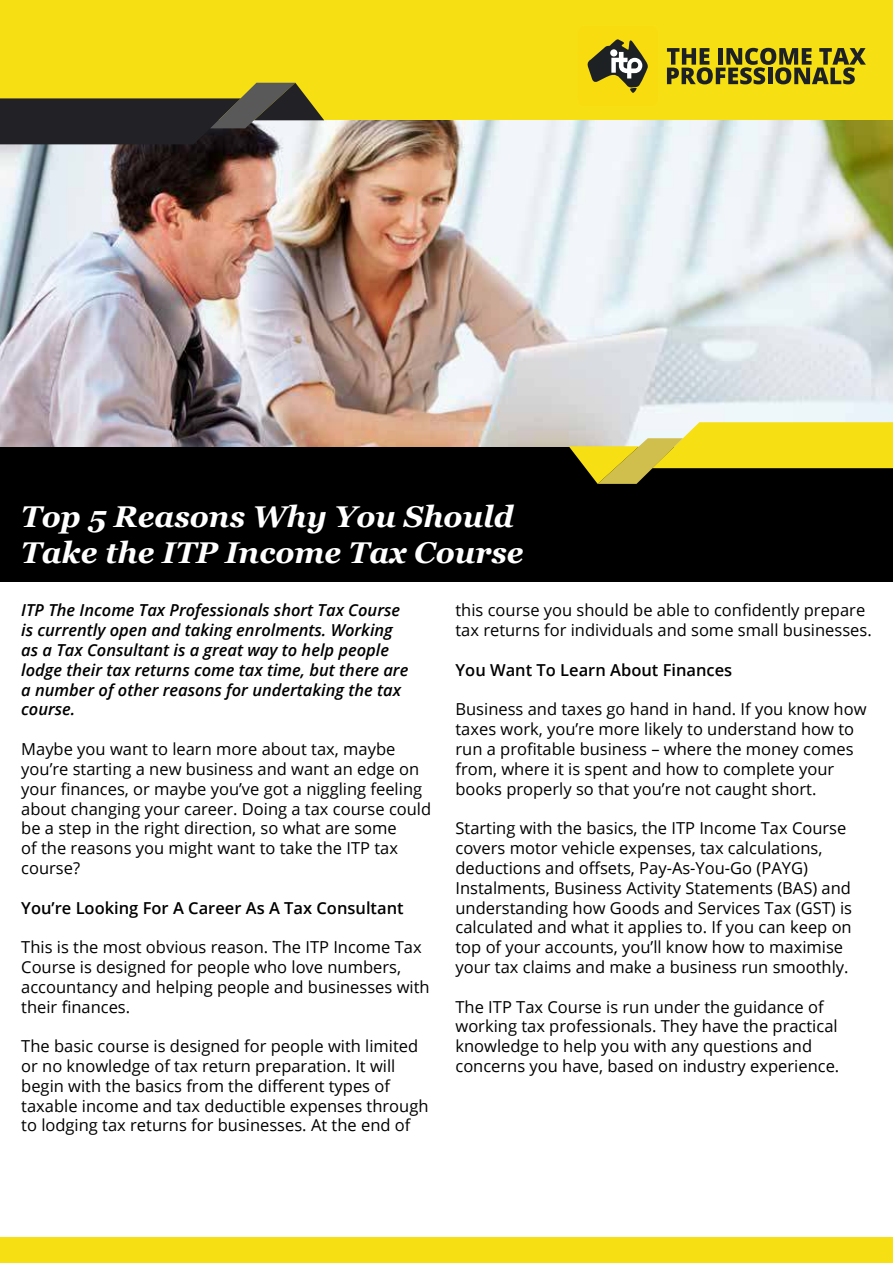
<style>
.page{position:relative;width:893px;height:1263px;background:#fff}
.page>*{position:absolute;margin:0;border:0;box-sizing:border-box;transform-origin:0 0}
.t1{font:italic 700 30px/36px "Georgia";color:#fff}
.t2{font:16.5px/19.8px "Open Sans";color:#000}
.t3{font:italic 600 16.5px/19.8px "Open Sans";color:#000}
.t4{font:600 16.5px "Open Sans";color:#000}
</style>
<div class="page">
<div style="left:0;top:446px;width:893px;height:136px;background:#000"></div>
<div style="left:0;top:0;width:893px;height:136px;background:#f6df13"></div>
<div style="left:578px;top:26px;width:79px;height:80px;background:#f8dc0f;border-radius:7px"></div>
<svg style="left:587px;top:39px;width:61px;height:54px"></svg>
<div style="left:610px;top:49px;width:7px;height:8px;background:#fff;border-radius:50%"></div>
<svg style="left:667px;top:48px;width:199px;height:36px"></svg>
<div style="left:0;top:1237px;width:893px;height:26px;background:#f6df13"></div>
<img style="left:0;top:120px;width:893px;height:326px">
<svg style="left:0;top:83px;width:324px;height:61px"></svg>
<svg style="left:569px;top:422px;width:324px;height:62px"></svg>
<h1 class="t1" style="left:21px;top:501px;width:504px">Top 5 Reasons Why You Should<br>Take the ITP Income Tax Course</h1>
<p class="t3" style="left:21px;top:602px;width:389px">ITP The Income Tax Professionals short Tax Course is currently open and taking enrolments. Working as a Tax Consultant is a great way to help people lodge their tax returns come tax time, but there are a number of other reasons for undertaking the tax course.</p>
<p class="t2" style="left:21px;top:741px;width:411px">Maybe you want to learn more about tax, maybe you’re starting a new business and want an edge on your finances, or maybe you’ve got a niggling feeling about changing your career. Doing a tax course could be a step in the right direction, so what are some<br>of the reasons you might want to take the ITP tax course?</p>
<p class="t4" style="left:21px;top:901px;width:384px">You’re Looking For A Career As A Tax Consultant</p>
<p class="t2" style="left:21px;top:937px;width:410px">This is the most obvious reason. The ITP Income Tax Course is designed for people who love numbers, accountancy and helping people and businesses with their finances.</p>
<p class="t2" style="left:21px;top:1036px;width:409px">The basic course is designed for people with limited or no knowledge of tax return preparation. It will begin with the basics from the different types of taxable income and tax deductible expenses through to lodging tax returns for businesses. At the end of</p>
<p class="t2" style="left:455px;top:600px;width:418px">this course you should be able to confidently prepare tax returns for individuals and some small businesses.</p>
<p class="t4" style="left:455px;top:663px;width:278px">You Want To Learn About Finances</p>
<p class="t2" style="left:455px;top:699px;width:413px">Business and taxes go hand in hand. If you know how taxes work, you’re more likely to understand how to run a profitable business – where the money comes from, where it is spent and how to complete your books properly so that you’re not caught short.</p>
<p class="t2" style="left:455px;top:818px;width:398px">Starting with the basics, the ITP Income Tax Course covers motor vehicle expenses, tax calculations, deductions and offsets, Pay-As-You-Go (PAYG)<br>Instalments, Business Activity Statements (BAS) and understanding how Goods and Services Tax (GST) is calculated and what it applies to. If you can keep on top of your accounts, you’ll know how to maximise your tax claims and make a business run smoothly.</p>
<p class="t2" style="left:455px;top:996px;width:385px">The ITP Tax Course is run under the guidance of working tax professionals. They have the practical knowledge to help you with any questions and concerns you have, based on industry experience.</p>
</div>
